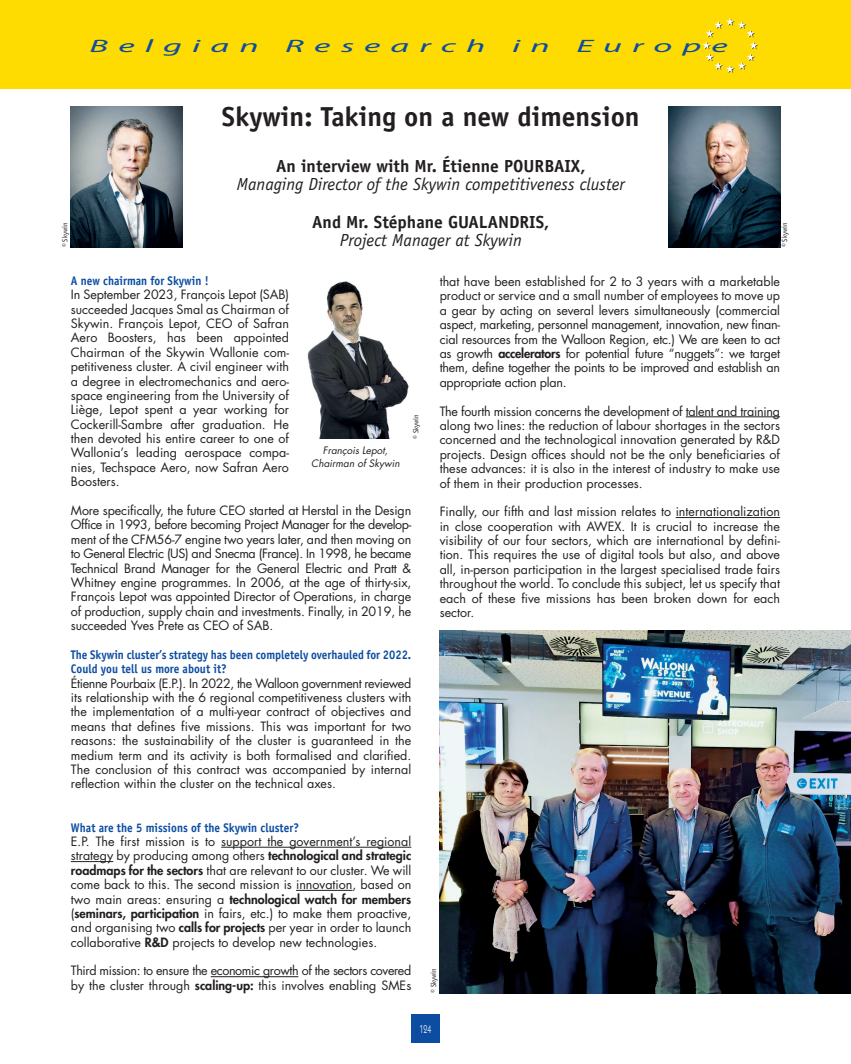
<style>
.page{position:relative;width:851px;height:1064px;background:#fff}
.page>*{position:absolute;margin:0;border:0;box-sizing:border-box;transform-origin:0 0}
.SOUS_TITRE{font:700 27.5px "Officina Sans Std";color:#231f20}
.t1{font:italic 18px "Myriad Pro";letter-spacing:.28em;color:#0d4da1;scale:2 1}
.FONTION{font:italic 17.5px "Officina Sans Std";color:#231f20}
.INTERVIEW{font:700 17.5px "Officina Sans Std";color:#231f20}
.TEXTE{font:12.5px/14.4px "Futura Std";color:#231f20;text-align:justify}
.QUESTION{font:700 12.5px/14.4px "Officina Sans Std";color:#0d4da1;scale:.9 1}
.TEXTE-2{font:12.5px/14.4px "Futura Std";letter-spacing:-.03em;color:#231f20}
.t2{font:11.25px "ITC Kabel Std";color:#fff;scale:.7 1}
.LEGENDE_PHOTOS{font:italic 10px "Futura Std";color:#231f20}
.CREDIT_PHOTO{font:7.5px "Officina Sans Std";color:#231f20;scale:.9 1}
.s1{font-weight:800}
</style>
<div class="page">
<div style="left:0;top:0;width:850px;height:89px;background:#ffdc01"></div>
<svg style="left:702px;top:18px;width:56px;height:55px"></svg>
<hr style="left:850px;top:0;width:1px;height:89px;background:#ffdc01">
<div style="left:411px;top:1013px;width:28px;height:29px;background:#0d4da1"></div>
<hr style="left:221px;top:846px;width:190px;height:1px;background:#231f20">
<hr style="left:71px;top:860px;width:42px;height:1px;background:#231f20">
<hr style="left:296px;top:889px;width:56px;height:1px;background:#231f20">
<hr style="left:211px;top:975px;width:87px;height:1px;background:#231f20">
<hr style="left:685px;top:416px;width:95px;height:1px;background:#231f20">
<hr style="left:675px;top:517px;width:105px;height:1px;background:#231f20">
<img style="left:668px;top:106px;width:112px;height:141px">
<img style="left:71px;top:106px;width:111px;height:141px">
<img style="left:307px;top:281px;width:102px;height:157px">
<img style="left:439px;top:630px;width:411px;height:362px">
<h2 class="t1" style="left:89px;top:35px;width:86px">Belgian</h2>
<h2 class="t1" style="left:285px;top:35px;width:101px">Research</h2>
<h2 class="t1" style="left:512px;top:35px;width:20px">i n</h2>
<h2 class="t1" style="left:576px;top:35px;width:77px">Europe</h2>
<p class="SOUS_TITRE" style="left:222px;top:100px;width:419px">Skywin: Taking on a new dimension</p>
<p class="INTERVIEW" style="left:276px;top:155px;width:311px">An interview with Mr. Étienne POURBAIX,</p>
<p class="FONTION" style="left:237px;top:174px;width:389px">Managing Director of the Skywin competitiveness cluster</p>
<p class="INTERVIEW" style="left:312px;top:211px;width:238px">And Mr. Stéphane GUALANDRIS,</p>
<p class="FONTION" style="left:340px;top:230px;width:184px">Project Manager at Skywin</p>
<p class="CREDIT_PHOTO" style="left:61px;top:247px;width:29px;rotate:-90deg">© Skywin</p>
<p class="CREDIT_PHOTO" style="left:780px;top:247px;width:29px;rotate:-90deg">© Skywin</p>
<p class="QUESTION" style="left:71px;top:273px;width:155px">A new chairman for Skywin !</p>
<p class="TEXTE" style="left:71px;top:287px;width:219px">In September 2023, François Lepot (SAB) succeeded Jacques Smal as Chairman of Skywin. François Lepot, CEO of Safran Aero Boosters, has been appointed Chairman of the Skywin Wallonie com&shy;petitiveness cluster. A civil engineer with a degree in electromechanics and aero&shy;space engineering from the University of Liège, Lepot spent a year working for Cockerill-Sambre after graduation. He then devoted his entire career to one of Wallonia’s leading aerospace compa&shy;nies, Techspace Aero, now Safran Aero Boosters.</p>
<p class="TEXTE" style="left:71px;top:503px;width:342px">More specifically, the future CEO started at Herstal in the Design Office in 1993, before becoming Project Manager for the develop&shy;ment of the CFM56-7 engine two years later, and then moving on to General Electric (US) and Snecma (France). In 1998, he became Technical Brand Manager for the General Electric and Pratt &amp; Whitney engine programmes. In 2006, at the age of thirty-six, François Lepot was appointed Director of Operations, in charge of production, supply chain and investments. Finally, in 2019, he succeeded Yves Prete as CEO of SAB.</p>
<p class="QUESTION" style="left:71px;top:647px;width:379px">The Skywin cluster’s strategy has been completely overhauled for 2022.<br>Could you tell us more about it?</p>
<p class="TEXTE" style="left:71px;top:675px;width:342px">Étienne Pourbaix (E.P.). In 2022, the Walloon government reviewed its relationship with the 6 regional competitiveness clusters with the implementation of a multi-year contract of objectives and means that defines five missions. This was important for two reasons: the sustainability of the cluster is guaranteed in the medium term and its activity is both formalised and clarified.<br>The conclusion of this contract was accompanied by internal reflection within the cluster on the technical axes.</p>
<p class="QUESTION" style="left:71px;top:819px;width:255px">What are the 5 missions of the Skywin cluster?</p>
<p class="TEXTE" style="left:71px;top:834px;width:342px">E.P. The first mission is to support the government’s regional strategy by producing among others <span class="s1">technological and strategic roadmaps for the sectors</span> that are relevant to our cluster. We will come back to this. The second mission is innovation, based on two main areas: ensuring a <span class="s1">technological watch for members </span>(<span class="s1">seminars, participation</span> in fairs, etc.) to make them proactive, and organising two <span class="s1">calls for projects</span> per year in order to launch collaborative <span class="s1">R&amp;D</span> projects to develop new technologies.</p>
<p class="TEXTE-2" style="left:71px;top:963px;width:342px">Third mission: to ensure the economic growth of the sectors covered by the cluster through <span class="s1">scaling-up:</span> this involves enabling SMEs</p>
<p class="CREDIT_PHOTO" style="left:411px;top:438px;width:29px;rotate:-90deg">© Skywin</p>
<p class="LEGENDE_PHOTOS" style="left:323px;top:444px;width:67px">François Lepot,</p>
<p class="LEGENDE_PHOTOS" style="left:311px;top:456px;width:90px">Chairman of Skywin</p>
<p class="TEXTE" style="left:439px;top:274px;width:342px">that have been established for 2 to 3 years with a marketable product or service and a small number of employees to move up a gear by acting on several levers simultaneously (commercial aspect, marketing, personnel management, innovation, new finan&shy;cial resources from the Walloon Region, etc.) We are keen to act as growth <span class="s1">accelerators</span> for potential future “nuggets”: we target them, define together the points to be improved and establish an appropriate action plan.</p>
<p class="TEXTE" style="left:439px;top:404px;width:342px">The fourth mission concerns the development of talent and training along two lines: the reduction of labour shortages in the sectors concerned and the technological innovation generated by R&amp;D projects. Design offices should not be the only beneficiaries of these advances: it is also in the interest of industry to make use of them in their production processes.</p>
<p class="TEXTE" style="left:439px;top:504px;width:342px">Finally, our fifth and last mission relates to internationalization in close cooperation with AWEX. It is crucial to increase the visibility of our four sectors, which are international by defini&shy;tion. This requires the use of digital tools but also, and above all, in-person participation in the largest specialised trade fairs throughout the world. To conclude this subject, let us specify that each of these five missions has been broken down for each sector.</p>
<p class="CREDIT_PHOTO" style="left:429px;top:992px;width:29px;rotate:-90deg">© Skywin</p>
<p class="t2" style="left:419px;top:1021px;width:18px">124</p>
</div>
